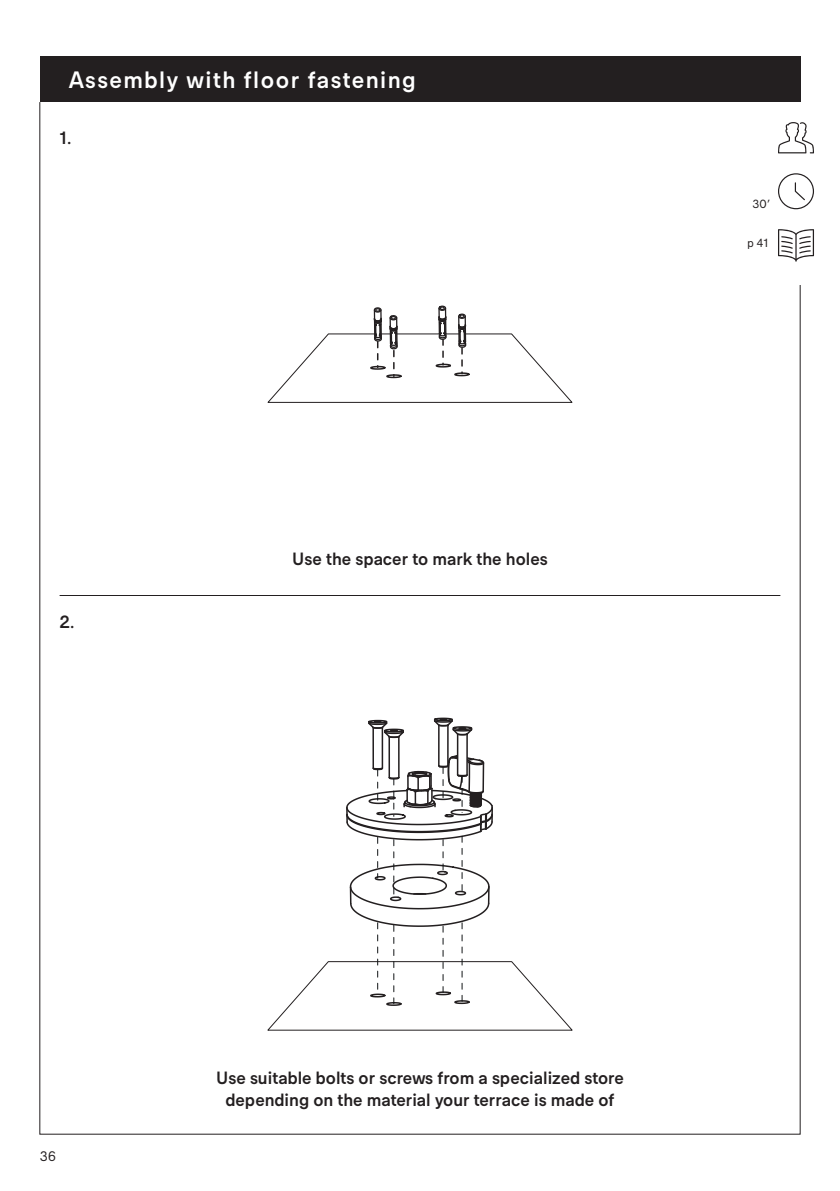
<style>
.page{position:relative;width:840px;height:1191px;background:#fff}
.page>*{position:absolute;margin:0;border:0;box-sizing:border-box;transform-origin:0 0}
.t1{font:500 24px "Extremis Compakt";letter-spacing:.06em;color:#fff}
.t2{font:500 18px/21.6px "Extremis Compakt";color:#231f20;text-align:center}
.t3{font:14px "Extremis Compakt";color:#231f20}
.t4{font:12px "Extremis Compakt";color:#231f20}
</style>
<div class="page">
<hr style="left:60px;top:595px;width:720px;height:1px;background:#231f20">
<div style="left:40px;top:57px;width:759px;height:45px;background:#231f20"></div>
<svg style="left:267px;top:305px;width:305px;height:98px"></svg>
<svg style="left:267px;top:717px;width:305px;height:313px"></svg>
<svg style="left:778px;top:173px;width:35px;height:36px"></svg>
<svg style="left:778px;top:229px;width:35px;height:33px"></svg>
<svg style="left:778px;top:122px;width:35px;height:31px"></svg>
<h1 class="t1" style="left:69px;top:65px;width:348px">Assembly with floor fastening</h1>
<p class="t2" style="left:60px;top:127px;width:14px">1.</p>
<p class="t2" style="left:60px;top:610px;width:16px">2.</p>
<p class="t2" style="left:292px;top:548px;width:257px">Use the spacer to mark the holes</p>
<p class="t4" style="left:752px;top:197px;width:19px">30’</p>
<p class="t4" style="left:746px;top:236px;width:23px">p 41</p>
<p class="t3" style="left:40px;top:1148px;width:18px">36</p>
<p class="t2" style="left:216px;top:1067px;width:409px">Use suitable bolts or screws from a specialized store depending on the material your terrace is made of</p>
</div>
